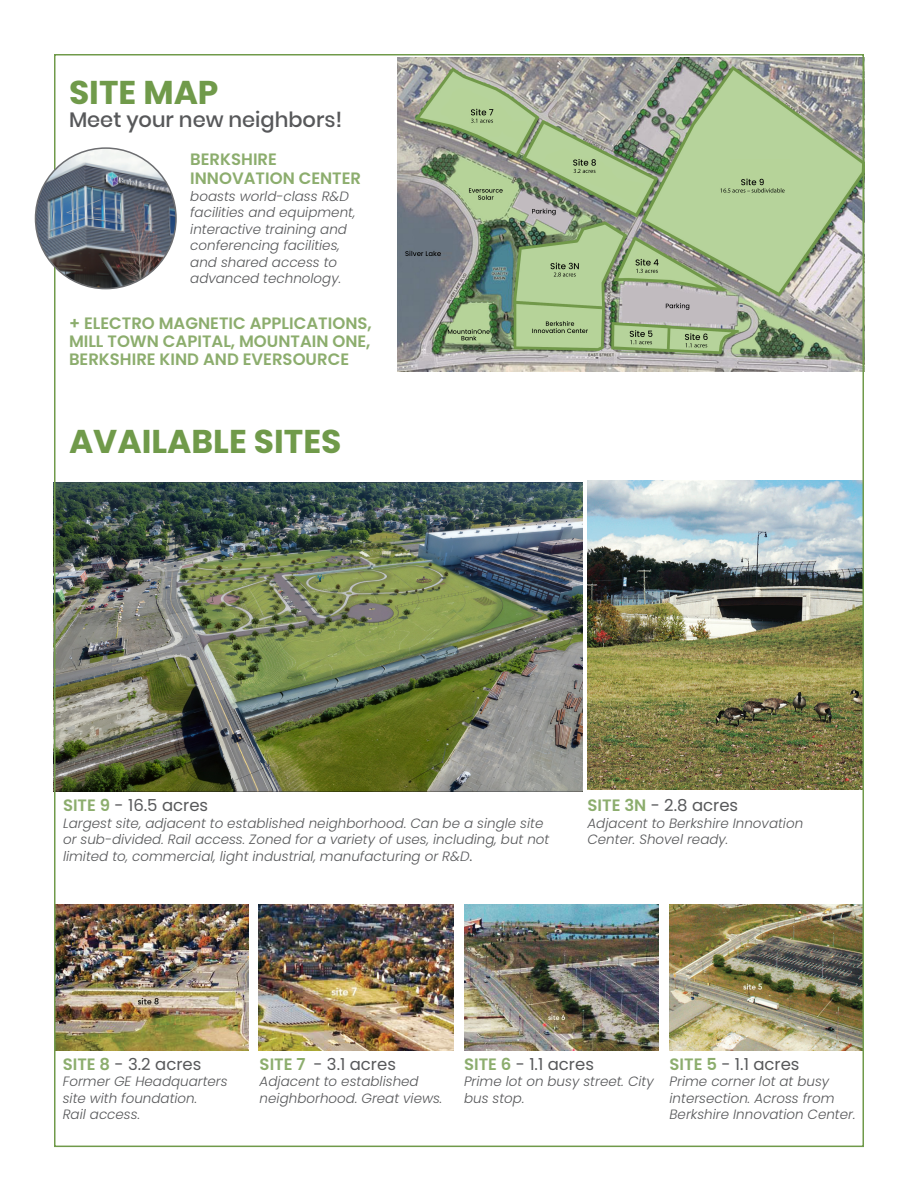
<style>
.page{position:relative;width:918px;height:1188px;background:#fff}
.page>*{position:absolute;margin:0;border:0;box-sizing:border-box;transform-origin:0 0}
.t1{font:700 33px "Poppins";color:#709a4a}
.t2{font:500 21px "Poppins";color:#57585a}
.t3{font:600 16.5px/18px "Poppins";color:#8cad6d}
.t4{font:16.5px "Poppins";color:#57585a}
.t5{font:italic 300 13.5px/16.5px "Poppins";color:#57585a}
.s1{font-weight:600;color:#8cad6d}
.s2{font-weight:400;font-style:normal}
</style>
<div class="page">
<img style="left:57px;top:905px;width:191px;height:146px">
<img style="left:57px;top:482px;width:525px;height:309px">
<img style="left:588px;top:480px;width:273px;height:310px">
<img style="left:670px;top:905px;width:191px;height:146px">
<img style="left:259px;top:905px;width:194px;height:146px">
<img style="left:464px;top:905px;width:194px;height:146px">
<img style="left:397px;top:57px;width:464px;height:315px">
<img style="left:36px;top:148px;width:140px;height:141px;border-radius:70px">
<h1 class="t1" style="left:69px;top:73px;width:151px">SITE MAP</h1>
<h2 class="t2" style="left:69px;top:108px;width:275px">Meet your new neighbors!</h2>
<p class="t3" style="left:190px;top:149px;width:172px;line-height:19.5px">BERKSHIRE<br>INNOVATION CENTER</p>
<p class="t5" style="left:190px;top:188px;width:167px">boasts world-class R&amp;D facilities and equipment, interactive training and conferencing facilities, and shared access to advanced technology.</p>
<p class="t3" style="left:69px;top:314px;width:304px;text-align:justify">+ ELECTRO MAGNETIC APPLICATIONS, MILL TOWN CAPITAL, MOUNTAIN ONE, BERKSHIRE KIND AND EVERSOURCE</p>
<h1 class="t1" style="left:69px;top:423px;width:274px">AVAILABLE SITES</h1>
<p class="t4" style="left:63px;top:796px;width:147px"><span class="s1">SITE 9</span> - 16.5 acres</p>
<p class="t5" style="left:63px;top:815px;width:488px">Largest site, adjacent to established neighborhood. Can be a single site or sub-divided. Rail access. Zoned for a variety of uses, including, but not limited to, commercial, light industrial, manufacturing or R&amp;D<span class="s2">.</span></p>
<p class="t4" style="left:588px;top:796px;width:152px"><span class="s1">SITE 3N</span> - 2.8 acres</p>
<p class="t5" style="left:588px;top:815px;width:217px">Adjacent to Berkshire Innovation<br>Center. Shovel ready.</p>
<p class="t4" style="left:63px;top:1054px;width:140px"><span class="s1">SITE 8</span> - 3.2 acres</p>
<p class="t5" style="left:63px;top:1073px;width:167px">Former GE Headquarters site with foundation.<br>Rail access.</p>
<p class="t4" style="left:260px;top:1054px;width:138px"><span class="s1">SITE 7</span> - 3.1 acres</p>
<p class="t5" style="left:260px;top:1073px;width:184px">Adjacent to established neighborhood. Great views.</p>
<p class="t4" style="left:464px;top:1054px;width:131px"><span class="s1">SITE 6</span> - 1.1 acres</p>
<p class="t5" style="left:464px;top:1073px;width:191px">Prime lot on busy street. City bus stop.</p>
<p class="t4" style="left:670px;top:1054px;width:131px"><span class="s1">SITE 5</span> - 1.1 acres</p>
<p class="t5" style="left:670px;top:1073px;width:187px">Prime corner lot at busy intersection. Across from<br>Berkshire Innovation Center.</p>
</div>
